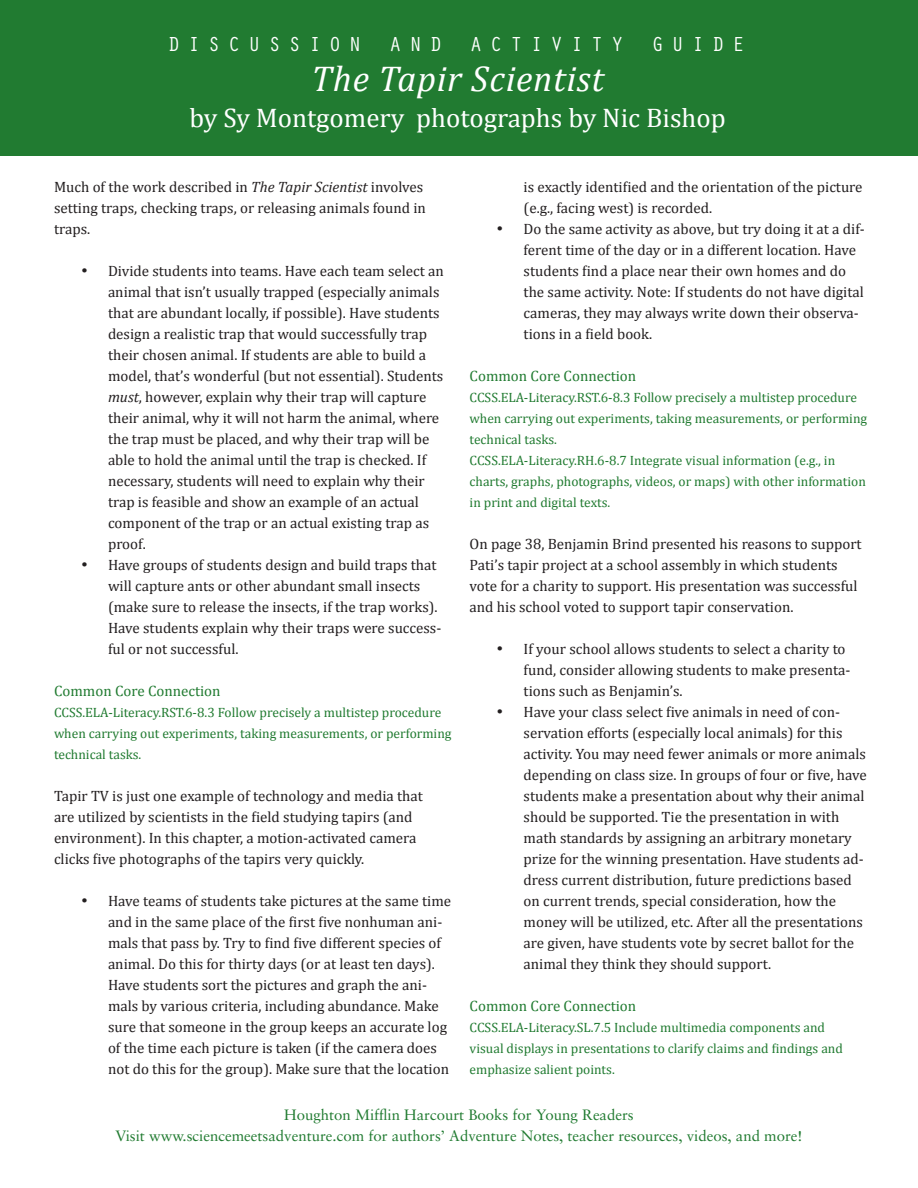
<style>
.page{position:relative;width:918px;height:1188px;background:#fff}
.page>*{position:absolute;margin:0;border:0;box-sizing:border-box;transform-origin:0 0}
.t1{font:italic 36px "Cambria";letter-spacing:.02em;color:#fff}
.t2{font:27px "Cambria";color:#fff}
.t3{font:21px "Orator Std";letter-spacing:.36em;color:#fff}
.t4{font:15px/21px "Cambria";color:#231f20}
.t5{font:15px/21px "Sabon";color:#217b31;text-align:center}
.t6{font:15px "Cambria";color:#217b31}
.t7{font:13.5px/21px "Cambria";color:#217b31}
.s1{font-style:italic}
</style>
<div class="page">
<div style="left:0;top:0;width:918px;height:155px;background:#217b31"></div>
<h3 class="t3" style="left:168px;top:29px;width:196px">D ISCUSSION</h3>
<h3 class="t3" style="left:389px;top:29px;width:54px">AND</h3>
<h3 class="t3" style="left:470px;top:29px;width:155px">ACTIVITY</h3>
<h3 class="t3" style="left:651px;top:29px;width:95px">G UIDE</h3>
<h1 class="t1" style="left:312px;top:53px;width:294px">The Tapir Scientist</h1>
<h2 class="t2" style="left:190px;top:102px;width:538px">by Sy Montgomery photographs by Nic Bishop</h2>
<p class="t4" style="left:54px;top:176px;width:373px">Much of the work described in <span class="s1">The Tapir Scientist</span> involves setting traps, checking traps, or releasing animals found in traps.</p>
<p class="t4" style="left:108px;top:260px;width:337px;text-indent:-27px">• Divide students into teams. Have each team select an animal that isn’t usually trapped (especially animals that are abundant locally, if possible). Have students design a realistic trap that would successfully trap their chosen animal. If students are able to build a model, that’s wonderful (but not essential). Students <span class="s1">must</span>, however, explain why their trap will capture their animal, why it will not harm the animal, where the trap must be placed, and why their trap will be able to hold the animal until the trap is checked. If necessary, students will need to explain why their trap is feasible and show an example of an actual component of the trap or an actual existing trap as proof.</p>
<p class="t4" style="left:108px;top:554px;width:335px;text-indent:-27px">• Have groups of students design and build traps that will capture ants or other abundant small insects (make sure to release the insects, if the trap works).<br>Have students explain why their traps were success&shy;ful or not successful.</p>
<p class="t6" style="left:54px;top:682px;width:168px">Common Core Connection</p>
<p class="t7" style="left:54px;top:702px;width:399px">CCSS.ELA-Literacy.RST.6-8.3 Follow precisely a multistep procedure when carrying out experiments, taking measurements, or performing technical tasks.</p>
<p class="t4" style="left:54px;top:785px;width:370px">Tapir TV is just one example of technology and media that are utilized by scientists in the field studying tapirs (and environment). In this chapter, a motion-activated camera clicks five photographs of the tapirs very quickly.</p>
<p class="t4" style="left:108px;top:890px;width:345px;text-indent:-27px">• Have teams of students take pictures at the same time and in the same place of the first five nonhuman ani&shy;mals that pass by. Try to find five different species of animal. Do this for thirty days (or at least ten days).<br>Have students sort the pictures and graph the ani&shy;mals by various criteria, including abundance. Make sure that someone in the group keeps an accurate log of the time each picture is taken (if the camera does not do this for the group). Make sure that the location</p>
<p class="t4" style="left:524px;top:176px;width:340px">is exactly identified and the orientation of the picture (e.g., facing west) is recorded.</p>
<p class="t4" style="left:524px;top:218px;width:343px;text-indent:-27px">• Do the same activity as above, but try doing it at a dif&shy;ferent time of the day or in a different location. Have students find a place near their own homes and do the same activity. Note: If students do not have digital cameras, they may always write down their observa&shy;tions in a field book.</p>
<p class="t6" style="left:470px;top:367px;width:168px">Common Core Connection</p>
<p class="t7" style="left:470px;top:387px;width:399px">CCSS.ELA-Literacy.RST.6-8.3 Follow precisely a multistep procedure when carrying out experiments, taking measurements, or performing technical tasks.<br>CCSS.ELA-Literacy.RH.6-8.7 Integrate visual information (e.g., in charts, graphs, photographs, videos, or maps) with other information in print and digital texts.</p>
<p class="t4" style="left:470px;top:533px;width:394px">On page 38, Benjamin Brind presented his reasons to support Pati’s tapir project at a school assembly in which students vote for a charity to support. His presentation was successful and his school voted to support tapir conservation.</p>
<p class="t4" style="left:524px;top:638px;width:328px;text-indent:-27px">• If your school allows students to select a charity to fund, consider allowing students to make presenta&shy;tions such as Benjamin’s.</p>
<p class="t4" style="left:524px;top:701px;width:345px;text-indent:-27px">• Have your class select five animals in need of con&shy;servation efforts (especially local animals) for this activity. You may need fewer animals or more animals depending on class size. In groups of four or five, have students make a presentation about why their animal should be supported. Tie the presentation in with math standards by assigning an arbitrary monetary prize for the winning presentation. Have students ad&shy;dress current distribution, future predictions based on current trends, special consideration, how the money will be utilized, etc. After all the presentations are given, have students vote by secret ballot for the animal they think they should support.</p>
<p class="t6" style="left:470px;top:997px;width:168px">Common Core Connection</p>
<p class="t7" style="left:470px;top:1017px;width:375px">CCSS.ELA-Literacy.SL.7.5 Include multimedia components and visual displays in presentations to clarify claims and findings and emphasize salient points.</p>
<p class="t5" style="left:115px;top:1104px;width:689px">Houghton Mifflin Harcourt Books for Young Readers<br>Visit www.sciencemeetsadventure.com for authors’ Adventure Notes, teacher resources, videos, and more!</p>
</div>
